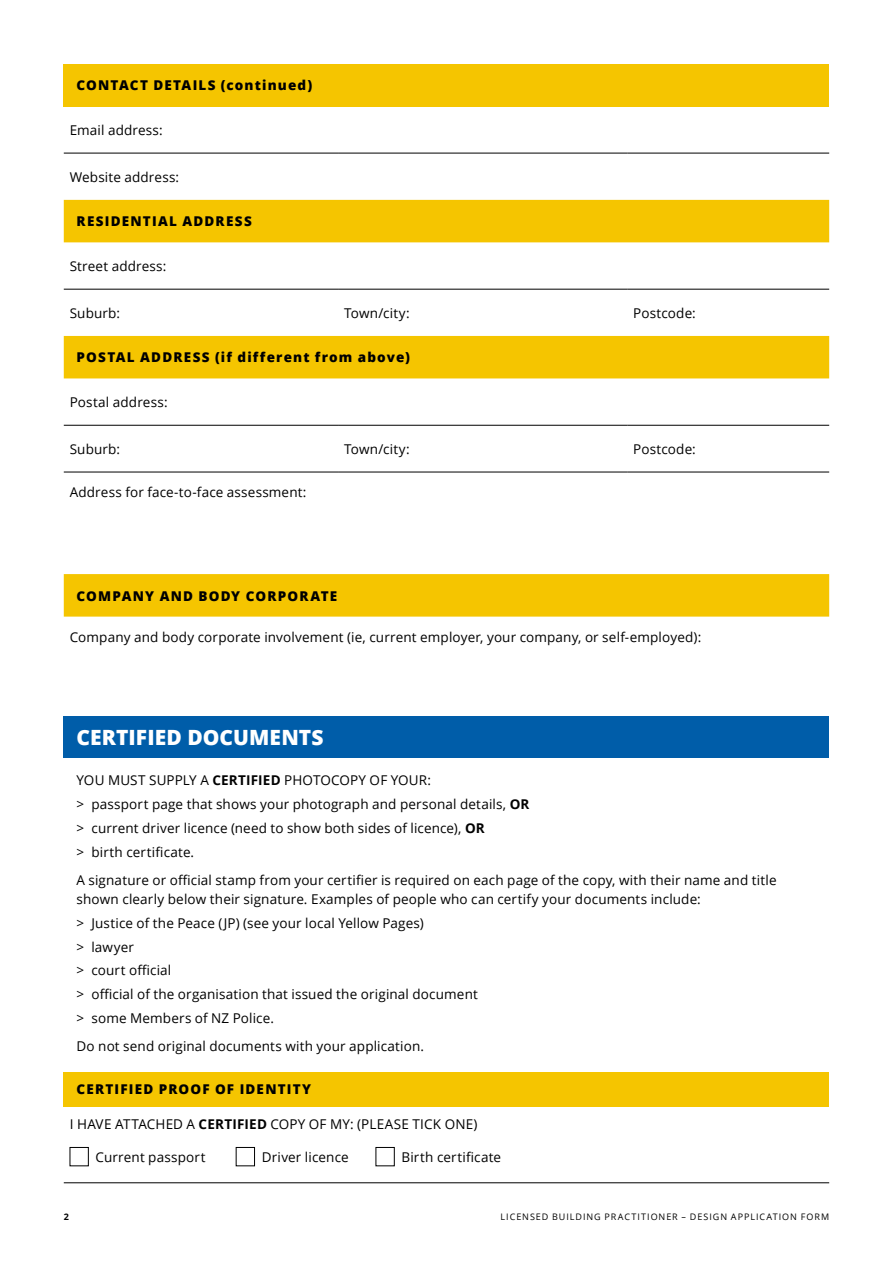
<style>
.page{position:relative;width:893px;height:1263px;background:#fff}
.page>*{position:absolute;margin:0;border:0;box-sizing:border-box;transform-origin:0 0}
.Subheading_1{font:800 21px "Open Sans";letter-spacing:.005em;color:#fff}
.Body{font:13.5px/19.5px "Open Sans";letter-spacing:.01em;color:#000}
.Table_Subhead{font:800 13.5px "Open Sans";letter-spacing:.085em;color:#000}
.t1{font:9px "Open Sans";letter-spacing:.11em;color:#000}
.t2{font:700 9px "Open Sans";color:#000}
.s1{font-weight:700}
</style>
<div class="page">
<div style="left:64px;top:64px;width:765px;height:42px;background:#f5c500"></div>
<svg style="left:64px;top:200px;width:765px;height:417px"></svg>
<hr style="left:64px;top:472px;width:274px;height:1px;background:#000">
<hr style="left:338px;top:472px;width:289px;height:1px;background:#000">
<hr style="left:627px;top:472px;width:202px;height:1px;background:#000">
<hr style="left:64px;top:289px;width:274px;height:1px;background:#000">
<hr style="left:338px;top:289px;width:289px;height:1px;background:#000">
<hr style="left:627px;top:289px;width:202px;height:1px;background:#000">
<hr style="left:64px;top:425px;width:274px;height:1px;background:#000">
<hr style="left:338px;top:425px;width:289px;height:1px;background:#000">
<hr style="left:627px;top:425px;width:202px;height:1px;background:#000">
<hr style="left:64px;top:153px;width:274px;height:1px;background:#000">
<hr style="left:338px;top:153px;width:289px;height:1px;background:#000">
<hr style="left:627px;top:153px;width:202px;height:1px;background:#000">
<div style="left:64px;top:716px;width:765px;height:42px;background:#005da9"></div>
<div style="left:64px;top:1072px;width:765px;height:34px;background:#f5c500"></div>
<hr style="left:64px;top:1182px;width:765px;height:1px;background:#000">
<div style="left:70px;top:1147px;width:19px;height:19px;border:1px solid #000"></div>
<div style="left:236px;top:1147px;width:19px;height:19px;border:1px solid #000"></div>
<div style="left:376px;top:1147px;width:18px;height:19px;border:1px solid #000"></div>
<p class="Table_Subhead" style="left:77px;top:75px;width:237px">CONTACT DETAILS (continued)</p>
<p class="Body" style="left:70px;top:120px;width:94px">Email address:</p>
<p class="Body" style="left:70px;top:167px;width:111px">Website address:</p>
<p class="Table_Subhead" style="left:77px;top:211px;width:177px">RESIDENTIAL ADDRESS</p>
<p class="Body" style="left:70px;top:256px;width:98px">Street address:</p>
<p class="Body" style="left:70px;top:303px;width:52px">Suburb:</p>
<p class="Body" style="left:344px;top:303px;width:67px">Town/city:</p>
<p class="Body" style="left:633px;top:303px;width:64px">Postcode:</p>
<p class="Table_Subhead" style="left:77px;top:347px;width:335px">POSTAL ADDRESS (if different from above)</p>
<p class="Body" style="left:70px;top:392px;width:99px">Postal address:</p>
<p class="Body" style="left:70px;top:439px;width:52px">Suburb:</p>
<p class="Body" style="left:344px;top:439px;width:67px">Town/city:</p>
<p class="Body" style="left:633px;top:439px;width:64px">Postcode:</p>
<p class="Body" style="left:70px;top:482px;width:238px">Address for face-to-face assessment:</p>
<p class="Table_Subhead" style="left:77px;top:585px;width:262px">COMPANY AND BODY CORPORATE</p>
<p class="Body" style="left:70px;top:627px;width:633px">Company and body corporate involvement (ie, current employer, your company, or self-employed):</p>
<p class="Subheading_1" style="left:77px;top:721px;width:249px">CERTIFIED DOCUMENTS</p>
<p class="Body" style="left:77px;top:770px;width:356px">YOU MUST SUPPLY A <span class="s1">CERTIFIED</span> PHOTOCOPY OF YOUR:</p>
<p class="Body" style="left:77px;top:794px;width:454px">&gt; passport page that shows your photograph and personal details, <span class="s1">OR</span></p>
<p class="Body" style="left:77px;top:818px;width:410px">&gt; current driver licence (need to show both sides of licence), <span class="s1">OR</span></p>
<p class="Body" style="left:77px;top:842px;width:119px">&gt; birth certificate.</p>
<p class="Body" style="left:77px;top:870px;width:702px">A signature or official stamp from your certifier is required on each page of the copy, with their name and title shown clearly below their signature. Examples of people who can certify your documents include:</p>
<p class="Body" style="left:77px;top:913px;width:349px">&gt; Justice of the Peace (JP) (see your local Yellow Pages)</p>
<p class="Body" style="left:77px;top:937px;width:59px">&gt; lawyer</p>
<p class="Body" style="left:77px;top:960px;width:96px">&gt; court official</p>
<p class="Body" style="left:77px;top:984px;width:403px">&gt; official of the organisation that issued the original document</p>
<p class="Body" style="left:77px;top:1008px;width:199px">&gt; some Members of NZ Police.</p>
<p class="Body" style="left:77px;top:1036px;width:349px">Do not send original documents with your application.</p>
<p class="Table_Subhead" style="left:77px;top:1079px;width:236px">CERTIFIED PROOF OF IDENTITY</p>
<p class="Body" style="left:70px;top:1114px;width:409px">I HAVE ATTACHED A <span class="s1">CERTIFIED</span> COPY OF MY: (PLEASE TICK ONE)</p>
<p class="Body" style="left:96px;top:1146px;width:111px">Current passport</p>
<p class="Body" style="left:262px;top:1146px;width:88px">Driver licence</p>
<p class="Body" style="left:401px;top:1146px;width:101px">Birth certificate</p>
<p class="t2" style="left:64px;top:1211px;width:7px">2</p>
<p class="t1" style="left:501px;top:1211px;width:330px">LICENSED BUILDING PRACTITIONER – DESIGN APPLICATION FORM</p>
</div>
